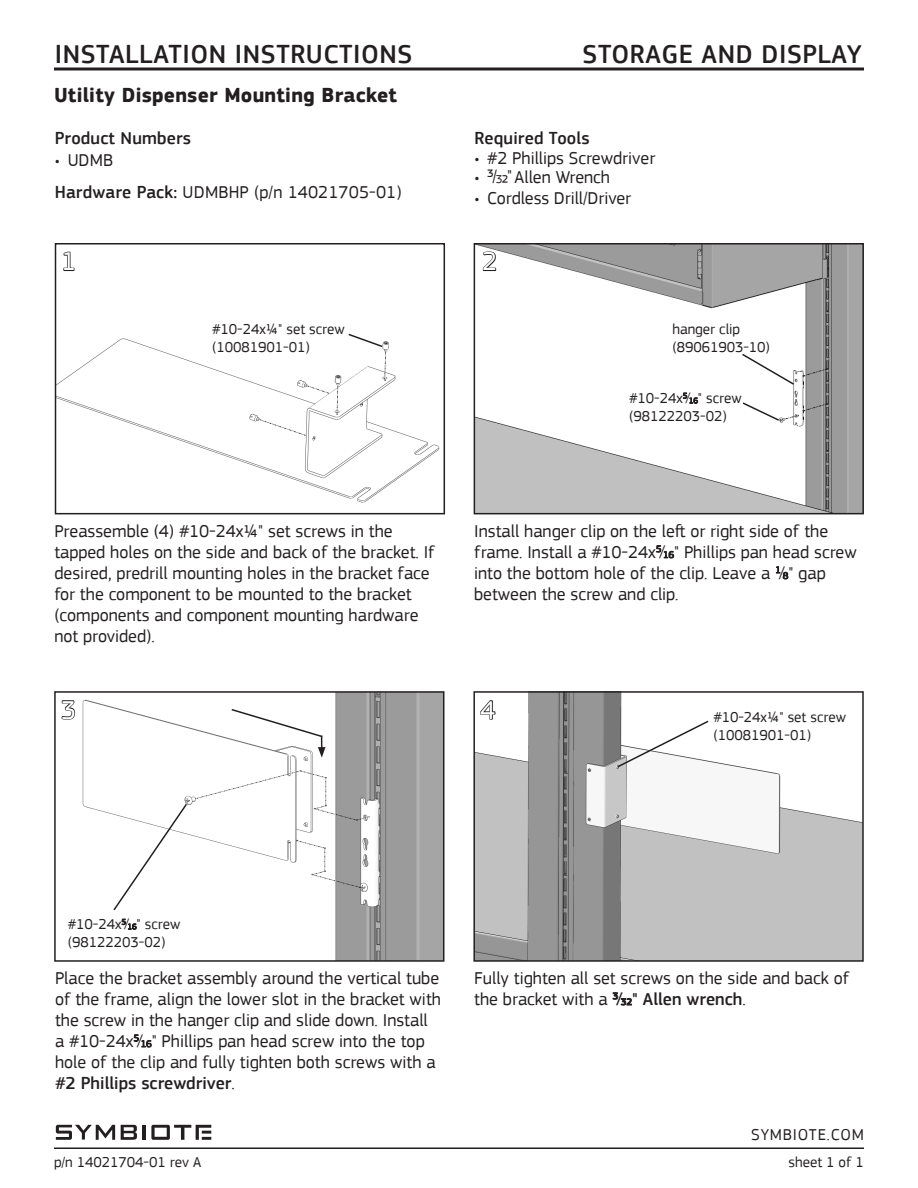
<style>
.page{position:relative;width:918px;height:1188px;background:#fff}
.page>*{position:absolute;margin:0;border:0;box-sizing:border-box;transform-origin:0 0}
.t1{font:500 27px "PF Square Sans Pro";letter-spacing:.02em;color:#231f20}
.t2{font:27px "PF Square Sans Pro";color:#fff}
._5-Product_Name_14PT{font:700 21px "PF Square Sans Pro";letter-spacing:.01em;color:#231f20}
._6-Product_Number_12{font:18px/21px "PF Square Sans Pro";color:#231f20}
._6-Product_Number_12-2{font:500 18px "PF Square Sans Pro";letter-spacing:.01em;color:#231f20}
.Install_Header_2_Pro{font:500 18px "PF Square Sans Pro";letter-spacing:.01em;color:#231f20}
.t3{font:16.5px "PF Square Sans Pro";letter-spacing:.05em;color:#231f20}
._7-Parts_10PT{font:15px "PF Square Sans Pro";color:#231f20}
._4-Footer_Right_10PT{font:15px "PF Square Sans Pro";color:#231f20}
.s1{font-weight:500}
.s2{font-size:12px}
.s3{font-size:8.25px}
.s4{font-size:9.9px}
.s5{font-weight:500;font-size:9.9px}
</style>
<div class="page">
<hr style="left:54px;top:68px;width:810px;height:2px;background:#231f20">
<hr style="left:54px;top:1147px;width:810px;height:2px;background:#231f20">
<svg style="left:121px;top:1125px;width:16px;height:15px"></svg>
<hr style="left:143px;top:1125px;width:3px;height:15px;background:#231f20">
<svg style="left:56px;top:1125px;width:59px;height:15px"></svg>
<svg style="left:151px;top:1125px;width:60px;height:15px"></svg>
<svg style="left:134px;top:1034px;width:17px;height:13px"></svg>
<svg style="left:613px;top:993px;width:19px;height:12px"></svg>
<svg style="left:656px;top:545px;width:18px;height:13px"></svg>
<svg style="left:776px;top:566px;width:12px;height:13px"></svg>
<img style="left:477px;top:246px;width:384px;height:265px">
<div style="left:474px;top:243px;width:390px;height:271px;border:2px solid #231f20"></div>
<img style="left:58px;top:338px;width:382px;height:165px">
<div style="left:55px;top:243px;width:390px;height:271px;border:2px solid #231f20"></div>
<svg style="left:63px;top:251px;width:12px;height:21px"></svg>
<img style="left:82px;top:694px;width:359px;height:265px">
<div style="left:54px;top:691px;width:390px;height:271px;border:2px solid #231f20"></div>
<img style="left:476px;top:694px;width:385px;height:265px">
<div style="left:473px;top:691px;width:391px;height:271px;border:2px solid #231f20"></div>
<svg style="left:61px;top:700px;width:15px;height:20px"></svg>
<svg style="left:479px;top:699px;width:17px;height:21px"></svg>
<svg style="left:482px;top:243px;width:15px;height:29px"></svg>
<svg style="left:683px;top:391px;width:15px;height:13px"></svg>
<svg style="left:740px;top:352px;width:56px;height:34px"></svg>
<svg style="left:347px;top:333px;width:37px;height:15px"></svg>
<svg style="left:741px;top:401px;width:40px;height:21px"></svg>
<svg style="left:112px;top:802px;width:76px;height:128px"></svg>
<svg style="left:230px;top:708px;width:96px;height:50px"></svg>
<svg style="left:616px;top:719px;width:94px;height:50px"></svg>
<h1 class="t1" style="left:55px;top:39px;width:359px">INSTALLATION INSTRUCTIONS</h1>
<h1 class="t1" style="left:583px;top:39px;width:281px">STORAGE AND DISPLAY</h1>
<p class="_5-Product_Name_14PT" style="left:54px;top:83px;width:345px">Utility Dispenser Mounting Bracket</p>
<p class="_6-Product_Number_12-2" style="left:55px;top:128px;width:138px">Product Numbers</p>
<p class="_6-Product_Number_12" style="left:55px;top:150px;width:60px">• UDMB</p>
<p class="_6-Product_Number_12" style="left:55px;top:182px;width:348px"><span class="s1">Hardware Pack:</span> UDMBHP (p/n 14021705-01)</p>
<p class="Install_Header_2_Pro" style="left:474px;top:128px;width:117px">Required Tools</p>
<p class="_6-Product_Number_12" style="left:474px;top:147px;width:182px">• #2 Phillips Screwdriver</p>
<p class="_6-Product_Number_12" style="left:474px;top:167px;width:137px">• ³/<span class="s2">3</span>₂" Allen Wrench</p>
<p class="_6-Product_Number_12" style="left:474px;top:188px;width:158px">• Cordless Drill/Driver</p>
<p class="t2" style="left:61px;top:246px;width:17px">1</p>
<p class="t2" style="left:482px;top:246px;width:17px">2</p>
<p class="_7-Parts_10PT" style="left:212px;top:320px;width:134px">#10-24x1/4" set screw</p>
<p class="_7-Parts_10PT" style="left:212px;top:338px;width:99px">(10081901-01)</p>
<p class="_7-Parts_10PT" style="left:672px;top:320px;width:69px">hanger clip</p>
<p class="_7-Parts_10PT" style="left:672px;top:338px;width:99px">(89061903-10)</p>
<p class="_7-Parts_10PT" style="left:629px;top:390px;width:114px">#10-24x<sup>5</sup>⁄<span class="s3">16</span>" screw</p>
<p class="_7-Parts_10PT" style="left:629px;top:408px;width:99px">(98122203-02)</p>
<p class="_6-Product_Number_12" style="left:54px;top:521px;width:382px">Preassemble (4) #10-24x1/4" set screws in the tapped holes on the side and back of the bracket. If desired, predrill mounting holes in the bracket face for the component to be mounted to the bracket (components and component mounting hardware not provided).</p>
<p class="_6-Product_Number_12" style="left:474px;top:521px;width:384px">Install hanger clip on the left or right side of the frame. Install a #10-24x<sup>5</sup>⁄<span class="s4">16</span>" Phillips pan head screw into the bottom hole of the clip. Leave a <sup>1</sup>⁄<span class="s4">8</span>" gap between the screw and clip.</p>
<p class="t2" style="left:61px;top:694px;width:17px">3</p>
<p class="t2" style="left:480px;top:694px;width:17px">4</p>
<p class="_7-Parts_10PT" style="left:68px;top:916px;width:114px">#10-24x<sup>5</sup>⁄<span class="s3">16</span>" screw</p>
<p class="_7-Parts_10PT" style="left:68px;top:934px;width:99px">(98122203-02)</p>
<p class="_7-Parts_10PT" style="left:713px;top:708px;width:134px">#10-24x1/4" set screw</p>
<p class="_7-Parts_10PT" style="left:713px;top:726px;width:99px">(10081901-01)</p>
<p class="_6-Product_Number_12" style="left:55px;top:968px;width:388px">Place the bracket assembly around the vertical tube of the frame, align the lower slot in the bracket with the screw in the hanger clip and slide down. Install a #10-24x<sup>5</sup>⁄<span class="s4">16</span>" Phillips pan head screw into the top hole of the clip and fully tighten both screws with a <span class="s1">#2 Phillips screwdriver</span>.</p>
<p class="_6-Product_Number_12" style="left:474px;top:968px;width:376px">Fully tighten all set screws on the side and back of the bracket with a <sup>3</sup><span class="s1">⁄</span><span class="s5">32</span><span class="s1">" Allen wrench</span>.</p>
<p class="t3" style="left:751px;top:1125px;width:114px">SYMBIOTE.COM</p>
<p class="_7-Parts_10PT" style="left:54px;top:1153px;width:149px">p/n 14021704-01 rev A</p>
<p class="_4-Footer_Right_10PT" style="left:788px;top:1153px;width:77px">sheet 1 of 1</p>
</div>
